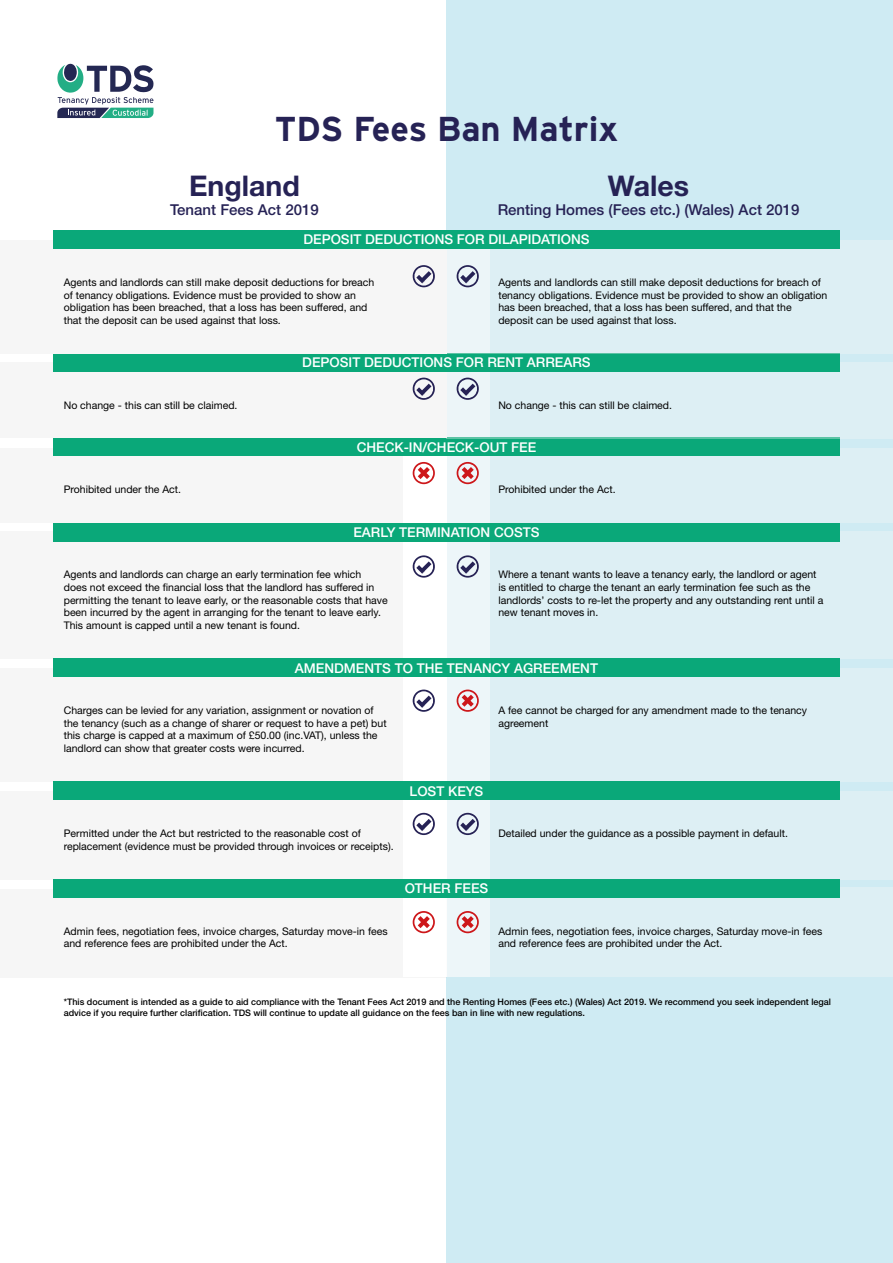
<style>
.page{position:relative;width:893px;height:1263px;background:#fff}
.page>*{position:absolute;margin:0;border:0;box-sizing:border-box;transform-origin:0 0}
.t1{font:700 34.5px "Interstate";color:#262255}
.t2{font:700 28.5px "Helvetica Neue LT Std";color:#262255}
.t3{font:500 15px "Helvetica Neue LT Std";color:#262255}
.t4{font:500 13.5px "Helvetica Neue LT Std";color:#fff}
.t5{font:10.5px/12.6px "Helvetica Neue LT Std";color:#000}
.t6{font:500 9px/10.8px "Helvetica Neue LT Std";color:#000}
</style>
<div class="page">
<div style="left:0;top:889px;width:447px;height:88px;background:#f6f6f6"></div>
<div style="left:446px;top:0;width:447px;height:1263px;background:#cfebf3"></div>
<div style="left:0;top:449px;width:447px;height:74px;background:#f6f6f6"></div>
<div style="left:446px;top:448px;width:447px;height:75px;background:#ddeff4"></div>
<div style="left:0;top:532px;width:447px;height:127px;background:#f6f6f6"></div>
<div style="left:446px;top:531px;width:447px;height:128px;background:#ddeff4"></div>
<div style="left:0;top:668px;width:447px;height:114px;background:#f6f6f6"></div>
<div style="left:446px;top:668px;width:447px;height:114px;background:#ddeff4"></div>
<div style="left:0;top:791px;width:447px;height:88px;background:#f6f6f6"></div>
<div style="left:446px;top:791px;width:447px;height:88px;background:#ddeff4"></div>
<div style="left:403px;top:231px;width:43px;height:746px;background:#fff"></div>
<div style="left:446px;top:888px;width:447px;height:89px;background:#ddeff4"></div>
<div style="left:446px;top:231px;width:44px;height:746px;background:#edf6f9"></div>
<svg style="left:412px;top:689px;width:23px;height:23px"></svg>
<div style="left:53px;top:438px;width:787px;height:18px;background:#0aa879"></div>
<div style="left:53px;top:523px;width:787px;height:18px;background:#0aa879"></div>
<div style="left:53px;top:659px;width:787px;height:18px;background:#0aa879"></div>
<div style="left:53px;top:782px;width:787px;height:18px;background:#0aa879"></div>
<div style="left:53px;top:879px;width:787px;height:18px;background:#0aa879"></div>
<svg style="left:456px;top:689px;width:23px;height:23px"></svg>
<svg style="left:412px;top:462px;width:23px;height:22px"></svg>
<svg style="left:456px;top:462px;width:23px;height:22px"></svg>
<svg style="left:456px;top:555px;width:23px;height:23px"></svg>
<svg style="left:456px;top:813px;width:23px;height:22px"></svg>
<svg style="left:412px;top:555px;width:23px;height:23px"></svg>
<svg style="left:412px;top:813px;width:23px;height:22px"></svg>
<svg style="left:412px;top:911px;width:23px;height:22px"></svg>
<svg style="left:456px;top:911px;width:23px;height:22px"></svg>
<svg style="left:57px;top:64px;width:96px;height:54px"></svg>
<div style="left:0;top:363px;width:447px;height:75px;background:#f6f6f6"></div>
<svg style="left:446px;top:363px;width:447px;height:76px;fill:#ddeff4"></svg>
<div style="left:53px;top:353px;width:787px;height:19px;background:#0aa879"></div>
<svg style="left:455px;top:378px;width:25px;height:22px"></svg>
<svg style="left:412px;top:378px;width:23px;height:22px"></svg>
<div style="left:0;top:240px;width:447px;height:113px;background:#f6f6f6"></div>
<div style="left:446px;top:240px;width:447px;height:113px;background:linear-gradient(to right,#e2f1f5,#dbeef3)"></div>
<div style="left:53px;top:231px;width:787px;height:18px;background:#0aa879"></div>
<svg style="left:455px;top:265px;width:25px;height:22px"></svg>
<svg style="left:412px;top:265px;width:23px;height:22px"></svg>
<h1 class="t1" style="left:275px;top:110px;width:345px">TDS Fees Ban Matrix</h1>
<h2 class="t2" style="left:189px;top:168px;width:112px">England</h2>
<h3 class="t3" style="left:170px;top:201px;width:150px">Tenant Fees Act 2019</h3>
<h3 class="t3" style="left:498px;top:201px;width:303px">Renting Homes (Fees etc.) (Wales) Act 2019</h3>
<h2 class="t2" style="left:608px;top:168px;width:83px">Wales</h2>
<p class="t4" style="left:303px;top:232px;width:288px">DEPOSIT DEDUCTIONS FOR DILAPIDATIONS</p>
<p class="t5" style="left:64px;top:276px;width:312px">Agents and landlords can still make deposit deductions for breach of tenancy obligations. Evidence must be provided to show an obligation has been breached, that a loss has been suffered, and that the deposit can be used against that loss.</p>
<p class="t5" style="left:498px;top:276px;width:331px">Agents and landlords can still make deposit deductions for breach of tenancy obligations. Evidence must be provided to show an obligation has been breached, that a loss has been suffered, and that the deposit can be used against that loss.</p>
<p class="t4" style="left:302px;top:355px;width:290px">DEPOSIT DEDUCTIONS FOR RENT ARREARS</p>
<p class="t5" style="left:64px;top:399px;width:175px">No change - this can still be claimed.</p>
<p class="t5" style="left:498px;top:399px;width:175px">No change - this can still be claimed.</p>
<p class="t4" style="left:357px;top:439px;width:181px">CHECK-IN/CHECK-OUT FEE</p>
<p class="t5" style="left:64px;top:483px;width:119px">Prohibited under the Act.</p>
<p class="t5" style="left:498px;top:483px;width:119px">Prohibited under the Act.</p>
<p class="t4" style="left:353px;top:524px;width:188px">EARLY TERMINATION COSTS</p>
<p class="t5" style="left:64px;top:568px;width:326px">Agents and landlords can charge an early termination fee which<br>does not exceed the financial loss that the landlord has suffered in permitting the tenant to leave early, or the reasonable costs that have been incurred by the agent in arranging for the tenant to leave early.<br>This amount is capped until a new tenant is found.</p>
<p class="t5" style="left:498px;top:568px;width:327px">Where a tenant wants to leave a tenancy early, the landlord or agent is entitled to charge the tenant an early termination fee such as the landlords’ costs to re-let the property and any outstanding rent until a new tenant moves in.</p>
<p class="t4" style="left:295px;top:660px;width:305px">AMENDMENTS TO THE TENANCY AGREEMENT</p>
<p class="t5" style="left:64px;top:704px;width:324px">Charges can be levied for any variation, assignment or novation of the tenancy (such as a change of sharer or request to have a pet) but this charge is capped at a maximum of £50.00 (inc.VAT), unless the landlord can show that greater costs were incurred.</p>
<p class="t5" style="left:498px;top:704px;width:310px">A fee cannot be charged for any amendment made to the tenancy agreement</p>
<p class="t4" style="left:410px;top:783px;width:75px">LOST KEYS</p>
<p class="t5" style="left:64px;top:827px;width:331px">Permitted under the Act but restricted to the reasonable cost of replacement (evidence must be provided through invoices or receipts).</p>
<p class="t5" style="left:498px;top:827px;width:291px">Detailed under the guidance as a possible payment in default.</p>
<p class="t5" style="left:64px;top:925px;width:325px">Admin fees, negotiation fees, invoice charges, Saturday move-in fees and reference fees are prohibited under the Act.</p>
<p class="t4" style="left:405px;top:880px;width:85px">OTHER FEES</p>
<p class="t5" style="left:498px;top:925px;width:325px">Admin fees, negotiation fees, invoice charges, Saturday move-in fees and reference fees are prohibited under the Act.</p>
<p class="t6" style="left:64px;top:996px;width:769px">*This document is intended as a guide to aid compliance with the Tenant Fees Act 2019 and the Renting Homes (Fees etc.) (Wales) Act 2019. We recommend you seek independent legal advice if you require further clarification. TDS will continue to update all guidance on the fees ban in line with new regulations.</p>
</div>
